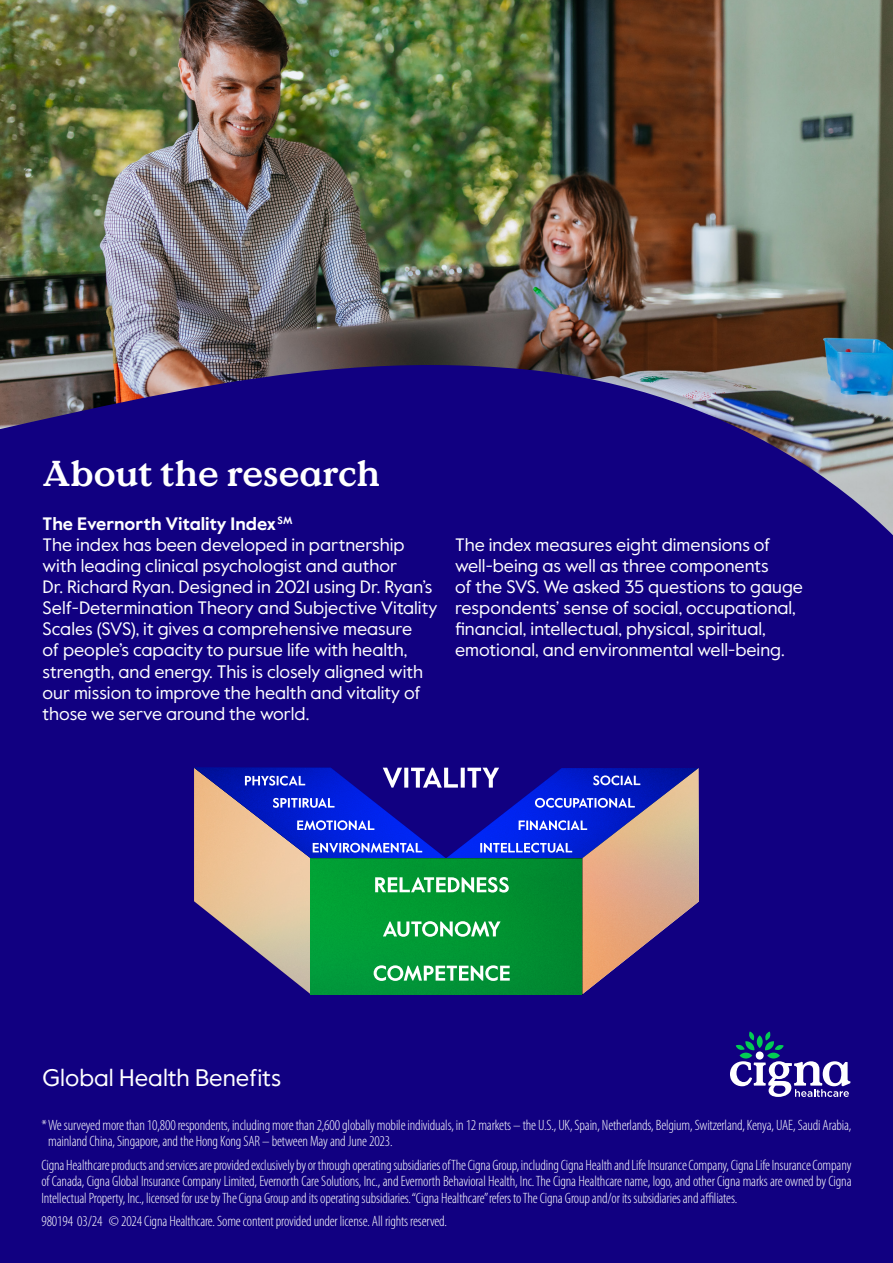
<style>
.page{position:relative;width:893px;height:1263px;background:#fff}
.page>*{position:absolute;margin:0;border:0;box-sizing:border-box;transform-origin:0 0}
.t1{font:700 36px "Value Serif Pro";color:#fff}
.t2{font:23.85px "Value Sans Pro";color:#fff}
.t3{font:18px/21px "Value Sans Pro";color:#fff}
.t4{font:300 condensed 15px/16.5px "Myriad Pro";letter-spacing:-.01em;color:#fff}
.s1{font-weight:700}
</style>
<div class="page">
<img style="left:0;top:0;width:893px;height:346px">
<svg style="left:0;top:346px;width:893px;height:398px;background:#1f107f"></svg>
<div style="left:0;top:744px;width:893px;height:519px;background:#110081"></div>
<svg style="left:730px;top:1031px;width:120px;height:66px"></svg>
<svg style="left:194px;top:768px;width:505px;height:226px"></svg>
<h1 class="t1" style="left:43px;top:451px;width:339px">About the research</h1>
<p class="t3" style="left:43px;top:514px;width:396px"><span class="s1">The Evernorth Vitality Index</span> <sup>SM<br></sup>The index has been developed in partnership with leading clinical psychologist and author<br>Dr. Richard Ryan. Designed in 2021 using Dr. Ryan’s Self-Determination Theory and Subjective Vitality Scales (SVS), it gives a comprehensive measure<br>of people’s capacity to pursue life with health, strength, and energy. This is closely aligned with our mission to improve the health and vitality of those we serve around the world.</p>
<p class="t3" style="left:455px;top:535px;width:350px">The index measures eight dimensions of well-being as well as three components<br>of the SVS. We asked 35 questions to gauge respondents’ sense of social, occupational, financial, intellectual, physical, spiritual, emotional, and environmental well-being.</p>
<h2 class="t2" style="left:43px;top:1063px;width:240px">Global Health Benefits</h2>
<p class="t4" style="left:48px;top:1117px;width:805px;text-indent:-7px">* We surveyed more than 10,800 respondents, including more than 2,600 globally mobile individuals, in 12 markets – the U.S., UK, Spain, Netherlands, Belgium, Switzerland, Kenya, UAE, Saudi Arabia, mainland China, Singapore, and the Hong Kong SAR – between May and June 2023.</p>
<p class="t4" style="left:41px;top:1157px;width:812px;text-align:justify">Cigna Healthcare products and services are provided exclusively by or through operating subsidiaries of The Cigna Group, including Cigna Health and Life Insurance Company, Cigna Life Insurance Company of Canada, Cigna Global Insurance Company Limited, Evernorth Care Solutions, Inc., and Evernorth Behavioral Health, Inc. The Cigna Healthcare name, logo, and other Cigna marks are owned by Cigna Intellectual Property, Inc., licensed for use by The Cigna Group and its operating subsidiaries. “Cigna Healthcare” refers to The Cigna Group and/or its subsidiaries and affiliates.</p>
<p class="t4" style="left:41px;top:1213px;width:407px">980194 03/24 © 2024 Cigna Healthcare. Some content provided under license. All rights reserved.</p>
</div>
